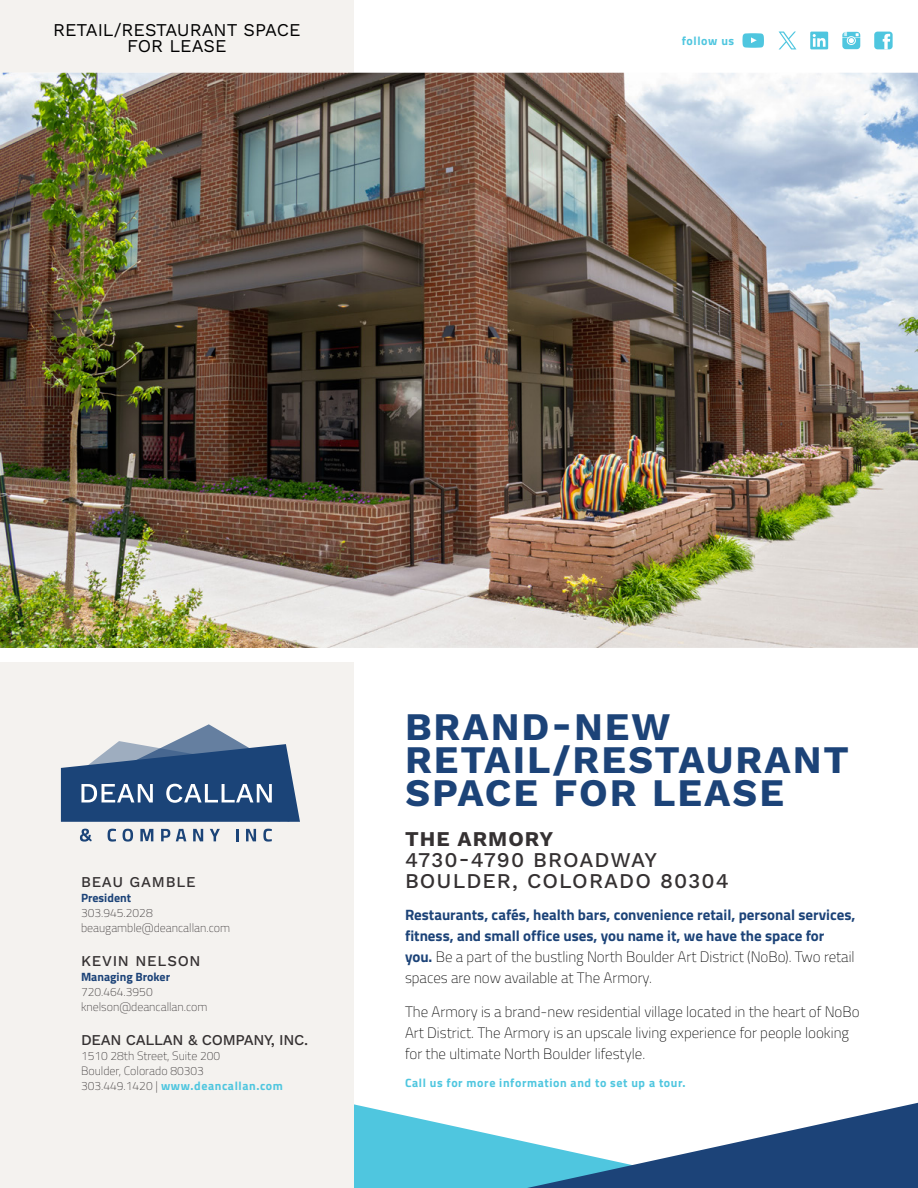
<style>
.page{position:relative;width:918px;height:1188px;background:#fff}
.page>*{position:absolute;margin:0;border:0;box-sizing:border-box;transform-origin:0 0}
.t1{font:700 39px/33px "Work Sans";letter-spacing:.05em;color:#1c4378}
.t2{font:500 21px/21px "Work Sans";letter-spacing:.05em;color:#353132}
.t3{font:700 21px "Work Sans";letter-spacing:.05em;color:#353132}
.t4{font:18px/16.5px "Work Sans";color:#000;text-align:center}
.t5{font:700 15px/21px "Cairo";color:#1c4378}
.t6{font:200 15px/21px "Cairo";color:#000}
.t7{font:500 15px "Work Sans";letter-spacing:-.02em;color:#353132}
.t8{font:500 15px "Work Sans";letter-spacing:.05em;color:#353132}
.t9{font:200 12px/15px "Cairo";color:#353132}
.t10{font:700 12px "Cairo";letter-spacing:.05em;color:#4fc6df}
.t11{font:700 12px "Cairo";color:#1c4378}
.s1{font-weight:700;color:#4fc6df}
.s2{font-weight:200;color:#000}
</style>
<div class="page">
<svg style="left:354px;top:1104px;width:173px;height:84px;fill:#4fc6df"></svg>
<div style="left:0;top:648px;width:354px;height:540px;background:#f4f2ef"></div>
<div style="left:0;top:0;width:354px;height:73px;background:#f4f2ef"></div>
<svg style="left:527px;top:1103px;width:391px;height:85px"></svg>
<img style="left:0;top:73px;width:918px;height:575px">
<div style="left:0;top:648px;width:354px;height:14px;background:#fff"></div>
<svg style="left:61px;top:724px;width:239px;height:98px"></svg>
<svg style="left:80px;top:829px;width:12px;height:13px"></svg>
<svg style="left:108px;top:829px;width:8px;height:13px"></svg>
<svg style="left:123px;top:829px;width:10px;height:13px"></svg>
<svg style="left:140px;top:829px;width:13px;height:12px"></svg>
<svg style="left:161px;top:829px;width:9px;height:12px"></svg>
<svg style="left:176px;top:829px;width:10px;height:12px"></svg>
<svg style="left:193px;top:829px;width:10px;height:12px"></svg>
<svg style="left:210px;top:829px;width:10px;height:12px"></svg>
<svg style="left:236px;top:829px;width:2px;height:12px"></svg>
<svg style="left:246px;top:829px;width:10px;height:12px"></svg>
<svg style="left:263px;top:829px;width:9px;height:13px"></svg>
<svg style="left:842px;top:32px;width:18px;height:17px"></svg>
<div style="left:810px;top:32px;width:18px;height:17px;background:#4fc6df"></div>
<svg style="left:813px;top:34px;width:13px;height:13px"></svg>
<div style="left:874px;top:32px;width:19px;height:17px;background:#4fc6df;border-radius:3px"></div>
<svg style="left:883px;top:34px;width:7px;height:15px"></svg>
<svg style="left:742px;top:33px;width:22px;height:15px"></svg>
<svg style="left:779px;top:32px;width:17px;height:17px"></svg>
<p class="t4" style="left:53px;top:22px;width:249px">RETAIL/RESTAURANT SPACE<br>FOR LEASE</p>
<p class="t10" style="left:682px;top:31px;width:54px">follow us</p>
<p class="t8" style="left:81px;top:874px;width:116px">BEAU GAMBLE</p>
<p class="t11" style="left:81px;top:888px;width:52px">President</p>
<p class="t9" style="left:81px;top:906px;width:151px">303.945.2028 beaugamble@deancallan.com</p>
<p class="t8" style="left:81px;top:952px;width:121px">KEVIN NELSON</p>
<p class="t11" style="left:81px;top:967px;width:91px">Managing Broker</p>
<p class="t9" style="left:81px;top:984px;width:128px">720.464.3950 knelson@deancallan.com</p>
<p class="t7" style="left:81px;top:1031px;width:229px">DEAN CALLAN &amp; COMPANY, INC.</p>
<p class="t9" style="left:81px;top:1048px;width:203px">1510 28th Street, Suite 200<br>Boulder, Colorado 80303<br>303.449.1420 | <span class="s1">www.deancallan.com</span></p>
<h1 class="t1" style="left:405px;top:713px;width:446px">BRAND-NEW<br>RETAIL/RESTAURANT<br>SPACE FOR LEASE</h1>
<h2 class="t3" style="left:405px;top:827px;width:150px">THE ARMORY</h2>
<h2 class="t2" style="left:405px;top:850px;width:325px">4730-4790 BROADWAY<br>BOULDER, COLORADO 80304</h2>
<p class="t5" style="left:405px;top:904px;width:452px">Restaurants, cafés, health bars, convenience retail, personal services, fitness, and small office uses, you name it, we have the space for you. <span class="s2">Be a part of the bustling North Boulder Art District (NoBo). Two retail spaces are now available at The Armory.</span></p>
<p class="t6" style="left:405px;top:1001px;width:456px">The Armory is a brand-new residential village located in the heart of NoBo<br>Art District. The Armory is an upscale living experience for people looking for the ultimate North Boulder lifestyle.</p>
<p class="t10" style="left:405px;top:1073px;width:282px">Call us for more information and to set up a tour.</p>
</div>
